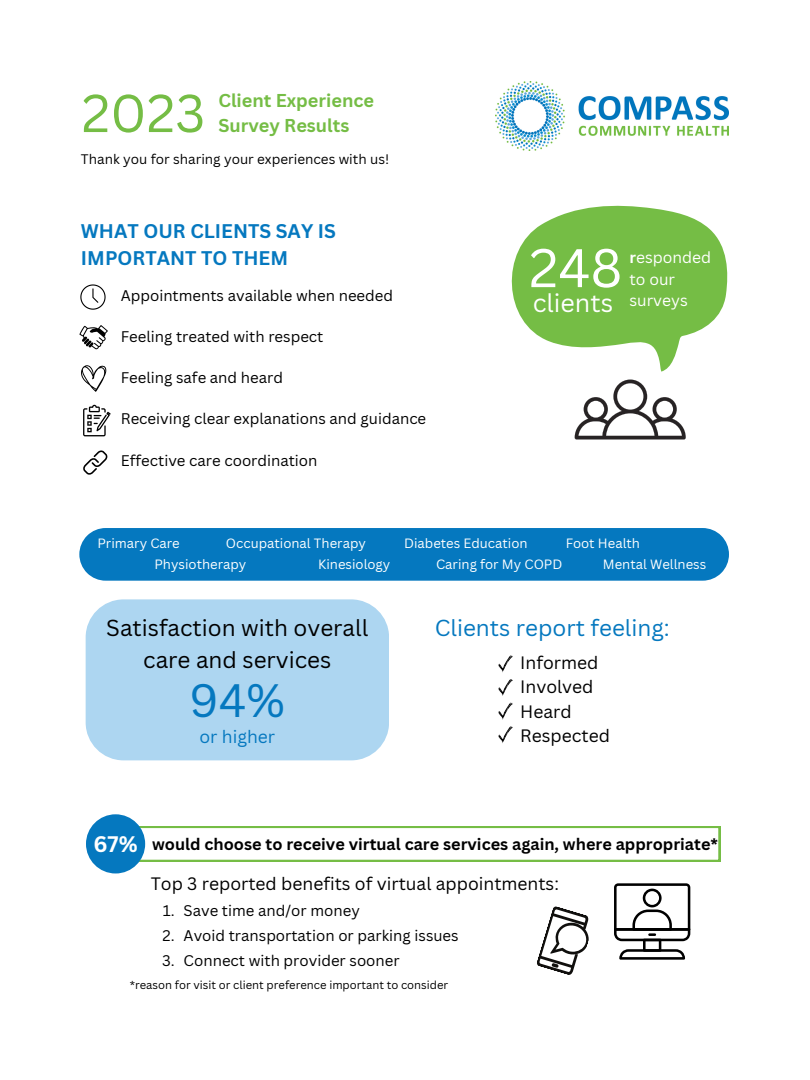
<style>
.page{position:relative;width:810px;height:1080px;background:#fff}
.page>*{position:absolute;margin:0;border:0;box-sizing:border-box;transform-origin:0 0}
.t1{font:53.12px "Canva Sans";color:#fff}
.t2{font:52px "Canva Sans";color:#75bd45}
.t3{font:45.62px "Canva Sans";color:#0578bf}
.t4{font:25px "Canva Sans";color:#fff}
.t5{font:22.5px/31.4px "Canva Sans";color:#000;text-align:center}
.t6{font:22.5px "Canva Sans";color:#0578bf}
.t7{font:700 21.88px "Canva Sans";color:#fff}
.t8{font:700 19.25px/26.8px "Canva Sans";color:#0578bf}
.t9{font:700 18.12px "Canva Sans";color:#75bd45}
.t10{font:17.5px "Canva Sans";color:#000}
.t11{font:17.5px "Canva Sans";color:#0578bf}
.t12{font:700 16.25px "Canva Sans";color:#000}
.t13{font:15.62px/21.6px "Canva Sans";color:#fff}
.t14{font:15px/24.9px "Canva Sans";color:#000;text-align:justify}
.t15{font:13.5px "Canva Sans";color:#000}
.t16{font:13.12px "Canva Sans";color:#fff}
.t17{font:11.25px "Canva Sans";color:#000}
.s1{font-weight:700}
</style>
<div class="page">
<svg style="left:511px;top:205px;width:217px;height:167px;fill:#75bd45"></svg>
<svg style="left:575px;top:380px;width:111px;height:59px"></svg>
<svg style="left:79px;top:325px;width:29px;height:24px"></svg>
<svg style="left:80px;top:284px;width:26px;height:26px"></svg>
<svg style="left:83px;top:450px;width:25px;height:25px"></svg>
<svg style="left:81px;top:365px;width:25px;height:27px"></svg>
<img style="left:496px;top:81px;width:233px;height:70px">
<div style="left:79px;top:528px;width:650px;height:53px;background:#0578bf"></div>
<div style="left:86px;top:599px;width:303px;height:161px;background:#add6f1;border-radius:38px"></div>
<svg style="left:498px;top:655px;width:15px;height:17px"></svg>
<svg style="left:498px;top:679px;width:15px;height:17px"></svg>
<svg style="left:498px;top:703px;width:15px;height:17px"></svg>
<svg style="left:498px;top:726px;width:15px;height:17px"></svg>
<div style="left:128px;top:826px;width:592px;height:36px;background:#75bd45"></div>
<svg style="left:140px;top:827px;width:579px;height:33px;background:#f8fcf6"></svg>
<div style="left:86px;top:814px;width:59px;height:59px;background:#0578bf;border-radius:50%"></div>
<svg style="left:537px;top:906px;width:52px;height:69px"></svg>
<svg style="left:614px;top:883px;width:76px;height:77px"></svg>
<svg style="left:83px;top:405px;width:28px;height:31px"></svg>
<p class="t2" style="left:82px;top:77px;width:125px">2023</p>
<p class="t9" style="left:218px;top:88px;width:157px">Client Experience</p>
<p class="t9" style="left:218px;top:113px;width:133px">Survey Results</p>
<p class="t15" style="left:81px;top:149px;width:310px">Thank you for sharing your experiences with us!</p>
<p class="t8" style="left:81px;top:217px;width:256px">WHAT OUR CLIENTS SAY IS<br>IMPORTANT TO THEM</p>
<p class="t14" style="left:121px;top:282px;width:274px">Appointments available when needed</p>
<p class="t14" style="left:121px;top:324px;width:204px">Feeling treated with respect</p>
<p class="t14" style="left:121px;top:365px;width:164px">Feeling safe and heard</p>
<p class="t14" style="left:121px;top:406px;width:307px">Receiving clear explanations and guidance</p>
<p class="t14" style="left:121px;top:447px;width:198px">Effective care coordination</p>
<p class="t1" style="left:529px;top:230px;width:95px">248</p>
<p class="t13" style="left:629px;top:246px;width:83px"><span class="s1">r</span>esponded to our</p>
<p class="t4" style="left:533px;top:285px;width:82px">clients</p>
<p class="t13" style="left:629px;top:289px;width:60px">surveys</p>
<p class="t16" style="left:97px;top:534px;width:84px">Primary Care</p>
<p class="t16" style="left:154px;top:555px;width:93px">Physiotherapy</p>
<p class="t16" style="left:226px;top:534px;width:142px">Occupational Therapy</p>
<p class="t16" style="left:404px;top:534px;width:125px">Diabetes Education</p>
<p class="t16" style="left:566px;top:534px;width:76px">Foot Health</p>
<p class="t16" style="left:318px;top:555px;width:74px">Kinesiology</p>
<p class="t16" style="left:436px;top:555px;width:128px">Caring for My COPD</p>
<p class="t16" style="left:603px;top:555px;width:105px">Mental Wellness</p>
<p class="t5" style="left:106px;top:612px;width:263px">Satisfaction with overall care and services</p>
<p class="t3" style="left:190px;top:669px;width:97px">94%</p>
<p class="t11" style="left:199px;top:724px;width:77px">or higher</p>
<p class="t6" style="left:435px;top:612px;width:237px">Clients report feeling:</p>
<p class="t10" style="left:520px;top:650px;width:80px">Informed</p>
<p class="t10" style="left:520px;top:675px;width:75px">Involved</p>
<p class="t10" style="left:520px;top:699px;width:53px">Heard</p>
<p class="t10" style="left:520px;top:723px;width:91px">Respected</p>
<p class="t7" style="left:93px;top:829px;width:46px">67%</p>
<p class="t12" style="left:152px;top:832px;width:568px">would choose to receive virtual care services again, where appropriate*</p>
<p class="t10" style="left:151px;top:872px;width:410px">Top 3 reported benefits of virtual appointments:</p>
<p class="t14" style="left:162px;top:898px;width:14px">1.<br>2.<br>3.</p>
<p class="t17" style="left:130px;top:977px;width:320px">*reason for visit or client preference important to consider</p>
<p class="t14" style="left:184px;top:898px;width:178px">Save time and/or money</p>
<p class="t14" style="left:184px;top:923px;width:277px">Avoid transportation or parking issues</p>
<p class="t14" style="left:184px;top:948px;width:218px">Connect with provider sooner</p>
</div>
